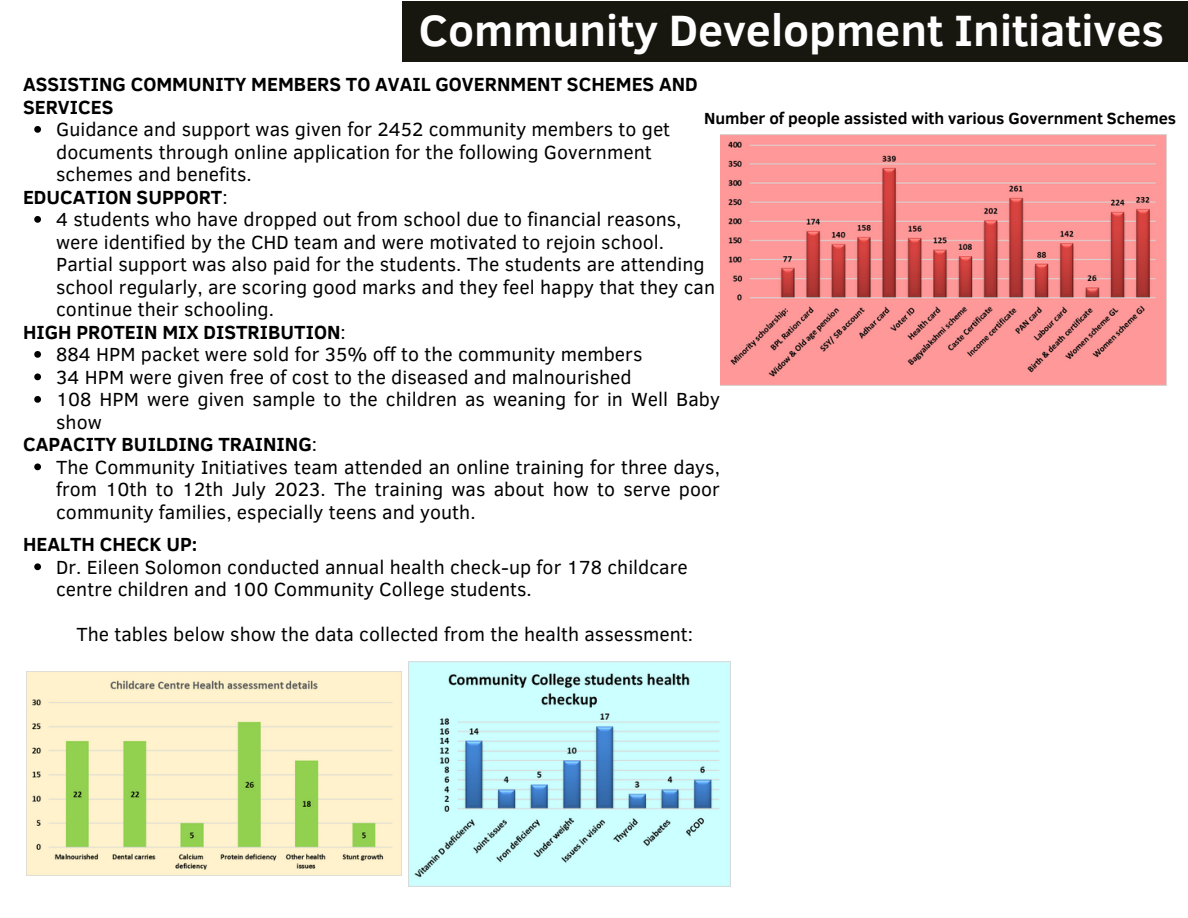
<style>
.page{position:relative;width:1188px;height:918px;background:#fff}
.page>*{position:absolute;margin:0;border:0;box-sizing:border-box;transform-origin:0 0}
.t1{font:700 45px "Clear Sans";color:#fff}
.t2{font:19.5px/22.5px "Clear Sans";color:#000}
.t3{font:700 19.5px/22.5px "Clear Sans";color:#000}
.t4{font:700 16.5px "Clear Sans";color:#000}
.s1{font-weight:400}
</style>
<div class="page">
<img style="left:720px;top:135px;width:447px;height:250px">
<div style="left:402px;top:1px;width:786px;height:61px;background:#171710"></div>
<img style="left:409px;top:661px;width:322px;height:225px">
<img style="left:27px;top:671px;width:375px;height:205px">
<svg style="left:34px;top:126px;width:7px;height:7px"></svg>
<svg style="left:34px;top:216px;width:7px;height:7px"></svg>
<svg style="left:34px;top:351px;width:7px;height:7px"></svg>
<svg style="left:34px;top:373px;width:7px;height:7px"></svg>
<svg style="left:34px;top:396px;width:7px;height:7px"></svg>
<svg style="left:34px;top:463px;width:7px;height:7px"></svg>
<svg style="left:34px;top:563px;width:7px;height:7px"></svg>
<h2 class="t1" style="left:419px;top:-2px;width:747px">Community Development Initiatives</h2>
<h3 class="t3" style="left:23px;top:72px;width:676px">ASSISTING COMMUNITY MEMBERS TO AVAIL GOVERNMENT SCHEMES AND<br>SERVICES</h3>
<p class="t2" style="left:56px;top:117px;width:616px">Guidance and support was given for 2452 community members to get documents through online application for the following Government schemes and benefits.</p>
<h3 class="t3" style="left:23px;top:185px;width:206px">EDUCATION SUPPORT<span class="s1">:</span></h3>
<p class="t2" style="left:56px;top:207px;width:661px">4 students who have dropped out from school due to financial reasons, were identified by the CHD team and were motivated to rejoin school.<br>Partial support was also paid for the students. The students are attending school regularly, are scoring good marks and they feel happy that they can continue their schooling.</p>
<p class="t3" style="left:23px;top:320px;width:324px">HIGH PROTEIN MIX DISTRIBUTION<span class="s1">:</span></p>
<p class="t2" style="left:56px;top:342px;width:588px">884 HPM packet were sold for 35% off to the community members</p>
<h3 class="t2" style="left:56px;top:365px;width:577px">34 HPM were given free of cost to the diseased and malnourished</h3>
<p class="t2" style="left:56px;top:387px;width:665px">108 HPM were given sample to the children as weaning for in Well Baby show</p>
<p class="t3" style="left:23px;top:432px;width:296px">CAPACITY BUILDING TRAINING<span class="s1">:</span></p>
<p class="t2" style="left:56px;top:455px;width:665px;text-align:justify">The Community Initiatives team attended an online training for three days, from 10th to 12th July 2023. The training was about how to serve poor community families, especially teens and youth.</p>
<p class="t4" style="left:704px;top:106px;width:474px">Number of people assisted with various Government Schemes</p>
<p class="t3" style="left:23px;top:532px;width:176px">HEALTH CHECK UP:</p>
<h4 class="t2" style="left:56px;top:554px;width:633px">Dr. Eileen Solomon conducted annual health check-up for 178 childcare centre children and 100 Community College students.</h4>
<p class="t2" style="left:77px;top:622px;width:618px">The tables below show the data collected from the health assessment:</p>
</div>
